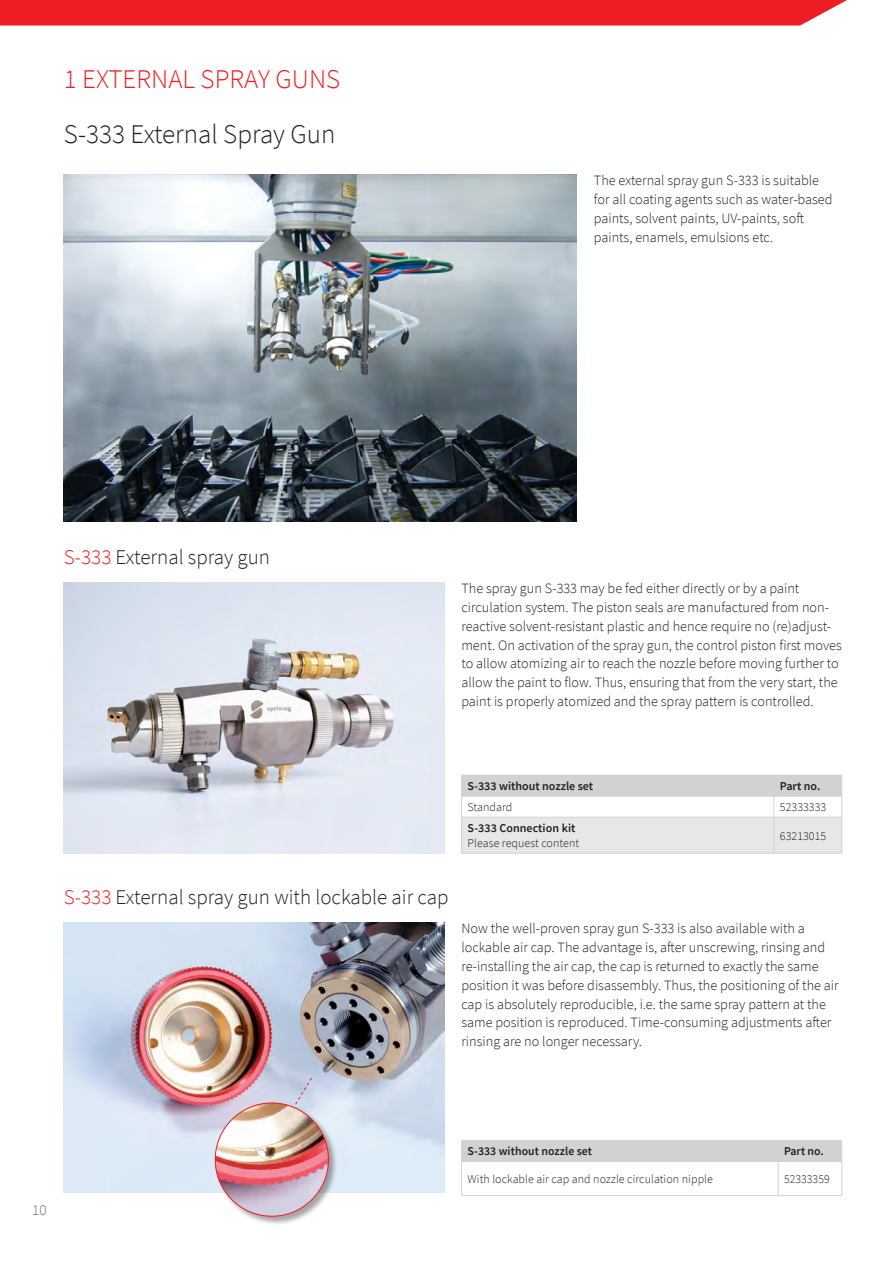
<style>
.page{position:relative;width:893px;height:1263px;background:#fff}
.page>*{position:absolute;margin:0;border:0;box-sizing:border-box;transform-origin:0 0}
.t1{font:300 27px "Source Sans Pro";color:#231f20}
.t2{font:300 27px "Source Sans Pro";color:#ee1d23}
.t3{font:300 21px "Source Sans Pro";color:#231f20}
.t4{font:300 15px "Source Sans Pro";color:#6c6d70}
.t5{font:300 14.25px/18.8px "Source Sans Pro";color:#231f20}
.t6{font:300 12px "Source Sans Pro";letter-spacing:.005em;color:#231f20}
.t7{font:600 12px "Source Sans Pro";color:#231f20}
.s1{color:#ee1d23}
</style>
<div class="page">
<div style="left:0;top:0;width:847px;height:26px;background:#ee1d23"></div>
<img style="left:64px;top:175px;width:513px;height:347px">
<img style="left:64px;top:923px;width:380px;height:270px">
<div style="left:214px;top:1102px;width:124px;height:123px;background:#231f20;opacity:.4"></div>
<img style="left:215px;top:1103px;width:113px;height:113px;border-radius:57px">
<svg style="left:295px;top:1077px;width:18px;height:28px"></svg>
<hr style="left:778px;top:1161px;width:1px;height:34px;background:#d1d2d4">
<hr style="left:461px;top:1161px;width:1px;height:34px;background:#d1d2d4">
<hr style="left:841px;top:1161px;width:1px;height:34px;background:#d1d2d4">
<hr style="left:461px;top:1195px;width:317px;height:1px;background:#d1d2d4">
<hr style="left:778px;top:1195px;width:64px;height:1px;background:#d1d2d4">
<div style="left:461px;top:1140px;width:381px;height:21px;background:#d1d2d4"></div>
<hr style="left:461px;top:1161px;width:317px;height:1px;background:#d1d2d4">
<hr style="left:778px;top:1161px;width:64px;height:1px;background:#d1d2d4">
<img style="left:64px;top:583px;width:380px;height:271px">
<hr style="left:461px;top:853px;width:313px;height:1px;background:#d1d2d4">
<hr style="left:774px;top:853px;width:68px;height:1px;background:#d1d2d4">
<svg style="left:461px;top:775px;width:381px;height:78px"></svg>
<hr style="left:461px;top:796px;width:313px;height:1px;background:#d1d2d4">
<hr style="left:774px;top:796px;width:68px;height:1px;background:#d1d2d4">
<h1 class="t2" style="left:64px;top:63px;width:278px">1 EXTERNAL SPRAY GUNS</h1>
<h1 class="t1" style="left:64px;top:117px;width:273px">S-333 External Spray Gun</h1>
<p class="t5" style="left:594px;top:171px;width:240px">The external spray gun S-333 is suitable for all coating agents such as water-based paints, solvent paints, UV-paints, soft paints, enamels, emulsions etc.</p>
<h2 class="t3" style="left:64px;top:544px;width:208px"><span class="s1">S-333</span> External spray gun</h2>
<p class="t5" style="left:461px;top:579px;width:382px">The spray gun S-333 may be fed either directly or by a paint circulation system. The piston seals are manufactured from non&shy;reactive solvent-resistant plastic and hence require no (re)adjust&shy;ment. On activation of the spray gun, the control piston first moves to allow atomizing air to reach the nozzle before moving further to allow the paint to flow. Thus, ensuring that from the very start, the paint is properly atomized and the spray pattern is controlled.</p>
<p class="t7" style="left:468px;top:778px;width:127px">S-333 without nozzle set</p>
<p class="t7" style="left:780px;top:778px;width:42px">Part no.</p>
<p class="t6" style="left:468px;top:800px;width:46px">Standard</p>
<p class="t6" style="left:780px;top:800px;width:48px">52333333</p>
<p class="t7" style="left:468px;top:820px;width:109px">S-333 Connection kit</p>
<p class="t6" style="left:468px;top:836px;width:113px">Please request content</p>
<p class="t6" style="left:780px;top:828px;width:48px">63213015</p>
<h2 class="t3" style="left:64px;top:884px;width:386px"><span class="s1">S-333</span> External spray gun with lockable air cap</h2>
<p class="t5" style="left:461px;top:919px;width:379px">Now the well-proven spray gun S-333 is also available with a lockable air cap. The advantage is, after unscrewing, rinsing and re-installing the air cap, the cap is returned to exactly the same position it was before disassembly. Thus, the positioning of the air cap is absolutely reproducible, i.e. the same spray pattern at the same position is reproduced. Time-consuming adjustments after rinsing are no longer necessary.</p>
<p class="t4" style="left:32px;top:1200px;width:16px">10</p>
<p class="t7" style="left:468px;top:1143px;width:126px">S-333 without nozzle set</p>
<p class="t7" style="left:784px;top:1143px;width:41px">Part no.</p>
<p class="t6" style="left:468px;top:1172px;width:247px">With lockable air cap and nozzle circulation nipple</p>
<p class="t6" style="left:784px;top:1172px;width:47px">52333359</p>
</div>
